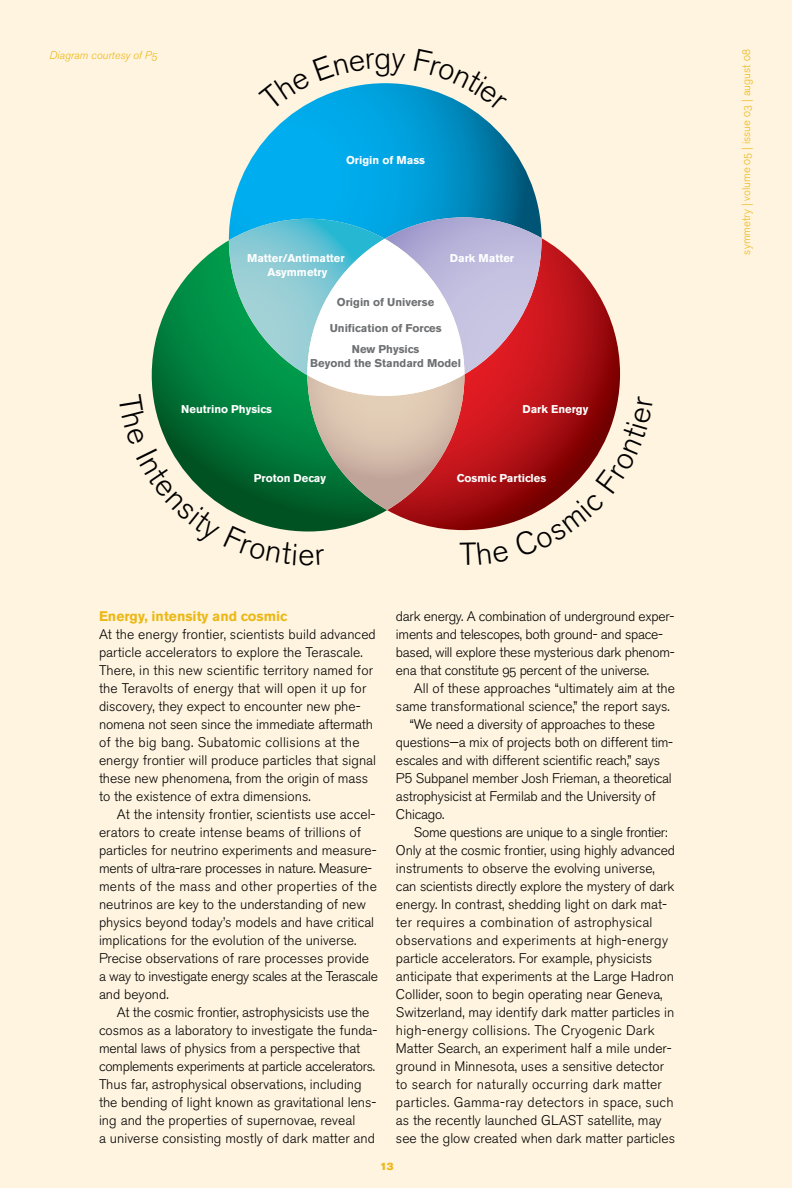
<style>
.page{position:relative;width:792px;height:1188px;background:#fff4e0}
.page>*{position:absolute;margin:0;border:0;box-sizing:border-box;transform-origin:0 0}
.t1{font:13.8px/18px "Akzidenz Grotesk BE Light Os F";color:#000}
.t2{font:13.8px "Akzidenz Grotesk BE Light Os F";letter-spacing:.02em;color:#000}
.t3{font:13.8px/18px "Akzidenz Grotesk BE Light Os F";letter-spacing:-.02em;color:#000}
.t4{font:13.8px "Akzidenz Grotesk BE Light Os F";letter-spacing:-.025em;color:#000}
.t5{font:700 13.8px "Akzidenz Grotesk BE";color:#ecb816}
.t6{font:700 11.25px/13.5px "Akzidenz Grotesk BE";color:#fff;text-align:center}
.t7{font:700 11.25px/13.5px "Akzidenz Grotesk BE";color:#6d6f71;text-align:center}
.t8{font:11.25px "Akzidenz Grotesk BE Light Os F";color:#ecb816}
.t9{font:11.25px "Akzidenz Grotesk BE Lig It Os F";color:#ecb816}
.t10{font:10.5px "Akzidenz Grotesk BE Super";color:#ecb816}
.s1{font-family:"Akzidenz Grotesk BE";font-weight:300}
</style>
<div class="page">
<svg style="left:230px;top:84px;width:310px;height:133px"></svg>
<svg style="left:258px;top:83px;width:147px;height:28px"></svg>
<svg style="left:414px;top:84px;width:93px;height:27px"></svg>
<svg style="left:151px;top:217px;width:470px;height:315px"></svg>
<p class="t9" style="left:50px;top:48px;width:109px">Diagram courtesy of P5</p>
<p class="t6" style="left:346px;top:153px;width:80px">Origin of Mass</p>
<p class="t6" style="left:247px;top:252px;width:99px">Matter/Antimatter<br>Asymmetry</p>
<p class="t7" style="left:337px;top:295px;width:99px">Origin of Universe</p>
<p class="t7" style="left:330px;top:321px;width:114px">Unification of Forces</p>
<p class="t6" style="left:450px;top:252px;width:66px">Dark Matter</p>
<p class="t6" style="left:181px;top:403px;width:92px">Neutrino Physics</p>
<p class="t7" style="left:310px;top:343px;width:152px">New Physics<br>Beyond the Standard Model</p>
<p class="t6" style="left:523px;top:403px;width:67px">Dark Energy</p>
<p class="t6" style="left:254px;top:472px;width:74px">Proton Decay</p>
<p class="t6" style="left:457px;top:472px;width:91px">Cosmic Particles</p>
<p class="t5" style="left:99px;top:608px;width:190px">Energy, intensity and cosmic</p>
<p class="t1" style="left:99px;top:626px;width:279px">At the energy frontier, scientists build advanced particle accelerators to explore the Terascale.<br>There, in this new scientific territory named for the Teravolts of energy that will open it up for discovery, they expect to encounter new phe&shy;nomena not seen since the immediate aftermath of the big bang. Subatomic collisions at the energy frontier will produce particles that signal these new phenomena, from the origin of mass to the existence of extra dimensions.</p>
<p class="t1" style="left:99px;top:805px;width:281px;text-indent:18px">At the intensity frontier, scientists use accel&shy;erators to create intense beams of trillions of particles for neutrino experiments and measure&shy;ments of ultra-rare processes in nature. Measure&shy;ments of the mass and other properties of the neutrinos are key to the understanding of new physics beyond today’s models and have critical implications for the evolution of the universe.<br>Precise observations of rare processes provide a way to investigate energy scales at the Terascale and beyond.</p>
<p class="t1" style="left:99px;top:1003px;width:280px;text-indent:18px">At the cosmic frontier, astrophysicists use the cosmos as a laboratory to investigate the funda&shy;mental laws of physics from a perspective that complements experiments at particle accelerators.<br>Thus far, astrophysical observations, including the bending of light known as gravitational lens&shy;ing and the properties of supernovae, reveal<br>a universe consisting mostly of dark matter and</p>
<p class="t3" style="left:396px;top:607px;width:280px">dark energy. A combination of underground exper&shy;iments and telescopes, both ground- and space&shy;based, will explore these mysterious dark phenom&shy;ena that constitute 95 percent of the universe.</p>
<p class="t1" style="left:414px;top:679px;width:262px">All of these approaches “ultimately aim at the</p>
<p class="t1" style="left:396px;top:697px;width:275px">same transformational science,” the report says.</p>
<p class="t1" style="left:410px;top:715px;width:247px">“We need a diversity of approaches to these</p>
<p class="t1" style="left:396px;top:733px;width:279px">questions—a mix of projects both on different tim-</p>
<p class="t1" style="left:396px;top:751px;width:266px">escales and with different scientific reach,” says</p>
<p class="t1" style="left:396px;top:769px;width:277px">P<span class="s1">5</span> Subpanel member Josh Frieman, a theoretical</p>
<p class="t1" style="left:396px;top:787px;width:261px">astrophysicist at Fermilab and the University of</p>
<p class="t1" style="left:396px;top:805px;width:50px">Chicago.</p>
<p class="t4" style="left:414px;top:824px;width:255px">Some questions are unique to a single frontier:</p>
<p class="t1" style="left:396px;top:841px;width:281px">Only at the cosmic frontier, using highly advanced</p>
<p class="t1" style="left:396px;top:859px;width:260px">instruments to observe the evolving universe,</p>
<p class="t1" style="left:396px;top:877px;width:280px">can scientists directly explore the mystery of dark</p>
<p class="t1" style="left:396px;top:895px;width:273px">energy. In contrast, shedding light on dark mat-</p>
<p class="t2" style="left:396px;top:914px;width:258px">ter requires a combination of astrophysical</p>
<p class="t2" style="left:396px;top:932px;width:274px">observations and experiments at high-energy</p>
<p class="t1" style="left:396px;top:949px;width:258px">particle accelerators. For example, physicists</p>
<p class="t1" style="left:396px;top:967px;width:280px">anticipate that experiments at the Large Hadron</p>
<p class="t1" style="left:396px;top:985px;width:268px">Collider, soon to begin operating near Geneva,</p>
<p class="t1" style="left:396px;top:1003px;width:280px">Switzerland, may identify dark matter particles in</p>
<p class="t2" style="left:396px;top:1022px;width:260px">high-energy collisions. The Cryogenic Dark</p>
<p class="t1" style="left:396px;top:1039px;width:277px">Matter Search, an experiment half a mile under-</p>
<p class="t1" style="left:396px;top:1057px;width:270px">ground in Minnesota, uses a sensitive detector</p>
<p class="t2" style="left:396px;top:1076px;width:267px">to search for naturally occurring dark matter</p>
<p class="t2" style="left:396px;top:1094px;width:279px">particles. Gamma-ray detectors in space, such</p>
<p class="t1" style="left:396px;top:1111px;width:267px">as the recently launched GLAST satellite, may</p>
<p class="t1" style="left:396px;top:1129px;width:281px">see the glow created when dark matter particles</p>
<p class="t10" style="left:380px;top:1160px;width:15px">13</p>
<p class="t8" style="left:740px;top:255px;width:207px;rotate:-90deg">symmetry | volume 05 | issue 03 | august 08</p>
</div>
